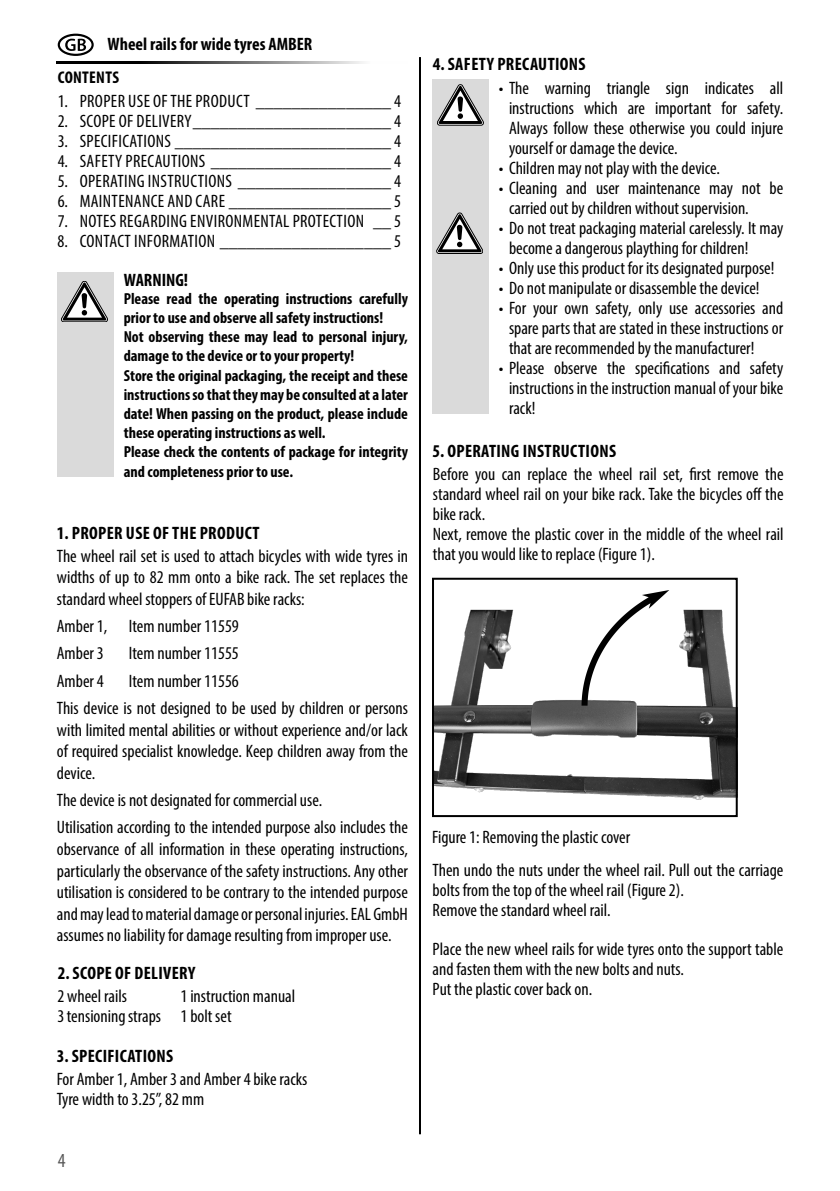
<style>
.page{position:relative;width:840px;height:1191px;background:#fff}
.page>*{position:absolute;margin:0;border:0;box-sizing:border-box;transform-origin:0 0}
.t1{font:condensed 20px "Myriad Pro";color:#575757}
.t2{font:condensed 18px/20px "Myriad Pro";color:#000}
.t3{font:condensed 18px "Myriad Pro";letter-spacing:.02em;color:#000}
.t4{font:700 condensed 18px "Myriad Pro";letter-spacing:.02em;color:#000}
.t5{font:700 condensed 18px "Myriad Pro";color:#000}
.t6{font:700 condensed 17px "Myriad Pro";letter-spacing:.02em;color:#000}
.t7{font:700 condensed 16px/19.2px "Myriad Pro";color:#000}
</style>
<div class="page">
<hr style="left:419px;top:57px;width:2px;height:1077px;background:#000">
<hr style="left:57px;top:61px;width:351px;height:2px;background:#000">
<div style="left:432px;top:80px;width:56px;height:334px;background:#dadada"></div>
<svg style="left:437px;top:85px;width:46px;height:40px"></svg>
<svg style="left:436px;top:213px;width:46px;height:41px"></svg>
<img style="left:435px;top:590px;width:299px;height:209px">
<div style="left:432px;top:578px;width:305px;height:239px;border:2px solid #000"></div>
<div style="left:58px;top:34px;width:36px;height:22px;border:2px solid #000;border-radius:50%"></div>
<svg style="left:65px;top:39px;width:21px;height:12px"></svg>
<div style="left:57px;top:272px;width:56px;height:205px;background:#dadada"></div>
<svg style="left:61px;top:281px;width:46px;height:41px"></svg>
<p class="t5" style="left:107px;top:33px;width:206px">Wheel rails for wide tyres AMBER</p>
<p class="t6" style="left:58px;top:67px;width:63px">CONTENTS</p>
<p class="t3" style="left:58px;top:90px;width:344px">1. PROPER USE OF THE PRODUCT _______________ 4</p>
<p class="t3" style="left:58px;top:110px;width:344px">2. SCOPE OF DELIVERY______________________ 4</p>
<p class="t3" style="left:58px;top:130px;width:344px">3. SPECIFICATIONS ________________________ 4</p>
<p class="t3" style="left:58px;top:150px;width:344px">4. SAFETY PRECAUTIONS ____________________ 4</p>
<p class="t3" style="left:58px;top:170px;width:344px">5. OPERATING INSTRUCTIONS _________________ 4</p>
<p class="t3" style="left:58px;top:190px;width:344px">6. MAINTENANCE AND CARE __________________ 5</p>
<p class="t3" style="left:58px;top:210px;width:344px">7. NOTES REGARDING ENVIRONMENTAL PROTECTION __ 5</p>
<p class="t3" style="left:58px;top:230px;width:344px">8. CONTACT INFORMATION ___________________ 5</p>
<p class="t5" style="left:124px;top:269px;width:66px">WARNING!</p>
<p class="t7" style="left:124px;top:288px;width:285px">Please read the operating instructions carefully prior to use and observe all safety instructions!<br>Not observing these may lead to personal injury, damage to the device or to your property!<br>Store the original packaging, the receipt and these instructions so that they may be consulted at a later date! When passing on the product, please include these operating instructions as well.<br>Please check the contents of package for integrity and completeness prior to use.</p>
<p class="t4" style="left:57px;top:522px;width:204px">1. PROPER USE OF THE PRODUCT</p>
<p class="t2" style="left:57px;top:545px;width:352px;line-height:21.6px;text-align:justify">The wheel rail set is used to attach bicycles with wide tyres in widths of up to 82 mm onto a bike rack. The set replaces the standard wheel stoppers of EUFAB bike racks:</p>
<p class="t2" style="left:57px;top:612px;width:183px;line-height:27.2px">Amber 1, Item number 11559<br>Amber 3</p>
<p class="t2" style="left:129px;top:643px;width:111px">Item number 11555</p>
<p class="t2" style="left:57px;top:667px;width:352px;line-height:27.2px;text-indent:72px">Item number 11556<br>This device is not designed to be used by children or persons</p>
<p class="t2" style="left:57px;top:718px;width:352px;line-height:21.6px;text-align:justify">with limited mental abilities or without experience and/or lack of required specialist knowledge. Keep children away from the device.</p>
<p class="t2" style="left:57px;top:786px;width:352px;line-height:27.2px">The device is not designated for commercial use.<br>Utilisation according to the intended purpose also includes the</p>
<p class="t2" style="left:57px;top:838px;width:352px;line-height:21.6px;text-align:justify">observance of all information in these operating instructions, particularly the observance of the safety instructions. Any other utilisation is considered to be contrary to the intended purpose and may lead to material damage or personal injuries. EAL GmbH assumes no liability for damage resulting from improper use.</p>
<p class="t2" style="left:57px;top:670px;width:48px">Amber 4</p>
<p class="t4" style="left:58px;top:962px;width:139px">2. SCOPE OF DELIVERY</p>
<p class="t2" style="left:57px;top:986px;width:105px">2 wheel rails<br>3 tensioning straps</p>
<p class="t4" style="left:57px;top:1044px;width:118px">3. SPECIFICATIONS</p>
<p class="t2" style="left:57px;top:1068px;width:252px">For Amber 1, Amber 3 and Amber 4 bike racks<br>Tyre width to 3.25”, 82 mm</p>
<p class="t2" style="left:180px;top:986px;width:116px">1 instruction manual<br>1 bolt set</p>
<p class="t1" style="left:58px;top:1147px;width:9px">4</p>
<p class="t4" style="left:432px;top:53px;width:154px">4. SAFETY PRECAUTIONS</p>
<p class="t2" style="left:508px;top:78px;width:275px;text-align:justify;text-indent:-10px">• The warning triangle sign indicates all instructions which are important for safety.<br>Always follow these otherwise you could injure yourself or damage the device.</p>
<p class="t2" style="left:498px;top:157px;width:222px">• Children may not play with the device.</p>
<p class="t2" style="left:508px;top:177px;width:275px;text-indent:-10px">• Cleaning and user maintenance may not be carried out by children without supervision.</p>
<p class="t2" style="left:508px;top:217px;width:275px;text-indent:-10px">• Do not treat packaging material carelessly. It may become a dangerous plaything for children!</p>
<p class="t2" style="left:498px;top:257px;width:277px">• Only use this product for its designated purpose!</p>
<p class="t2" style="left:498px;top:277px;width:262px">• Do not manipulate or disassemble the device!</p>
<p class="t2" style="left:508px;top:297px;width:275px;text-align:justify;text-indent:-10px">• For your own safety, only use accessories and spare parts that are stated in these instructions or that are recommended by the manufacturer!</p>
<p class="t2" style="left:508px;top:357px;width:275px;text-align:justify;text-indent:-10px">• Please observe the specifications and safety instructions in the instruction manual of your bike rack!</p>
<p class="t4" style="left:432px;top:440px;width:185px">5. OPERATING INSTRUCTIONS</p>
<p class="t2" style="left:432px;top:463px;width:352px">Before you can replace the wheel rail set, first remove the standard wheel rail on your bike rack. Take the bicycles off the bike rack.<br>Next, remove the plastic cover in the middle of the wheel rail that you would like to replace (Figure 1).</p>
<p class="t2" style="left:432px;top:826px;width:200px">Figure 1: Removing the plastic cover</p>
<p class="t2" style="left:432px;top:859px;width:352px">Then undo the nuts under the wheel rail. Pull out the carriage bolts from the top of the wheel rail (Figure 2).<br>Remove the standard wheel rail.</p>
<p class="t2" style="left:432px;top:938px;width:352px">Place the new wheel rails for wide tyres onto the support table and fasten them with the new bolts and nuts.<br>Put the plastic cover back on.</p>
</div>
